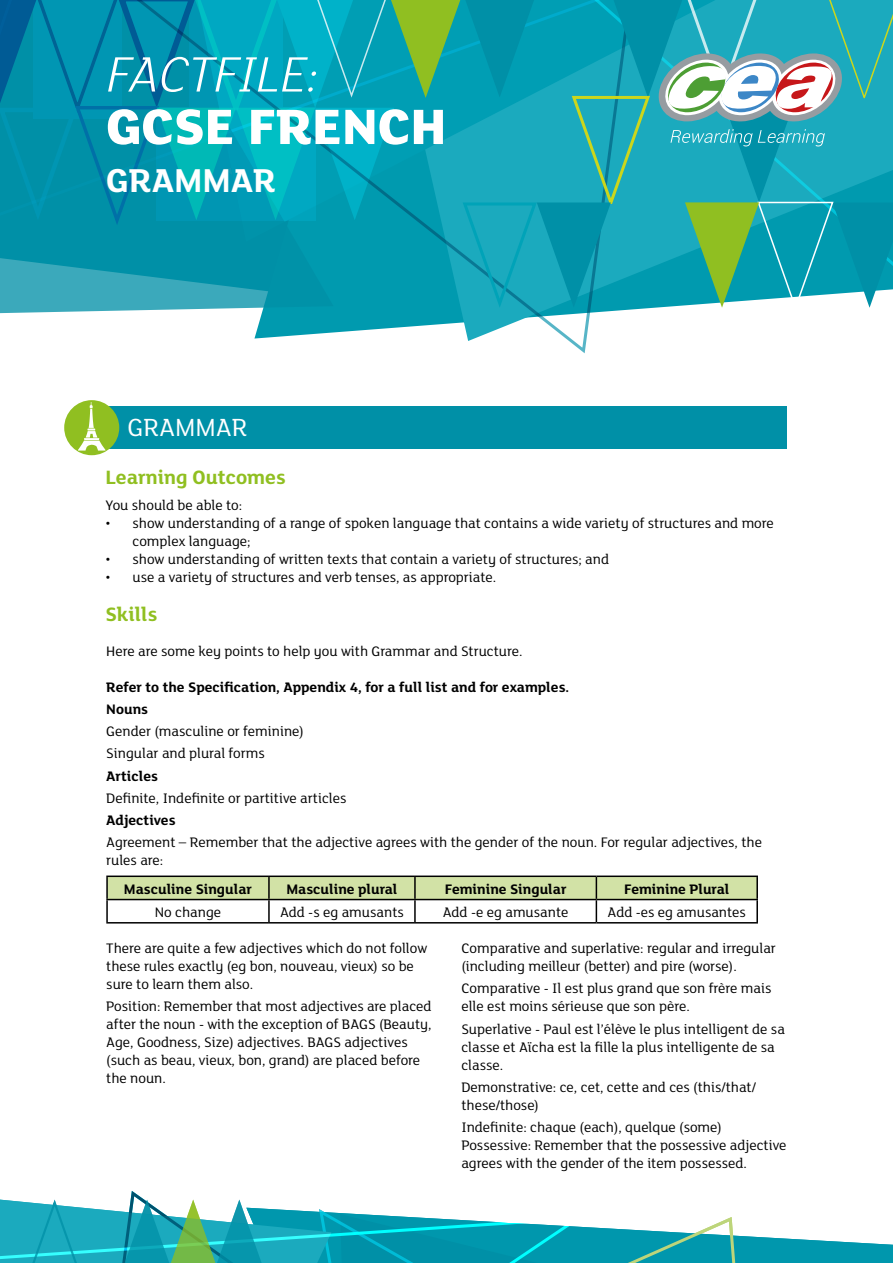
<style>
.page{position:relative;width:893px;height:1263px;background:#fff}
.page>*{position:absolute;margin:0;border:0;box-sizing:border-box;transform-origin:0 0}
.t1{font:800 54px "FS Lola";color:#fff}
.t2{font:italic 300 54px "FS Lola";color:#fff}
.t3{font:700 36px "FS Lola";color:#fff}
.t4{font:27px "FS Lola";color:#fff}
.t5{font:700 21px "FS Lola";color:#90bf21}
.t6{font:15px/18px "FS Lola";color:#000}
.t7{font:700 15px/22.2px "FS Lola";color:#000}
</style>
<div class="page">
<svg style="left:0;top:312px;width:598px;height:42px"></svg>
<svg style="left:0;top:0;width:893px;height:312px;background:#1aa2b2"></svg>
<div style="left:106px;top:406px;width:681px;height:42px;background:#0090a7"></div>
<div style="left:64px;top:400px;width:55px;height:55px;background:#90bf21;border-radius:50%"></div>
<svg style="left:78px;top:402px;width:28px;height:49px"></svg>
<svg style="left:0;top:1191px;width:893px;height:72px"></svg>
<hr style="left:106px;top:875px;width:163px;height:2px;background:#000">
<hr style="left:106px;top:877px;width:2px;height:22px;background:#000">
<hr style="left:269px;top:875px;width:146px;height:2px;background:#000">
<hr style="left:415px;top:875px;width:181px;height:2px;background:#000">
<hr style="left:596px;top:875px;width:162px;height:2px;background:#000">
<hr style="left:756px;top:877px;width:2px;height:22px;background:#000">
<hr style="left:106px;top:899px;width:163px;height:1px;background:#000">
<hr style="left:106px;top:900px;width:2px;height:22px;background:#000">
<hr style="left:596px;top:899px;width:162px;height:1px;background:#000">
<svg style="left:107px;top:876px;width:650px;height:46px"></svg>
<hr style="left:756px;top:900px;width:2px;height:22px;background:#000">
<hr style="left:106px;top:922px;width:163px;height:1px;background:#000">
<hr style="left:269px;top:922px;width:146px;height:1px;background:#000">
<hr style="left:415px;top:922px;width:181px;height:1px;background:#000">
<hr style="left:596px;top:922px;width:162px;height:1px;background:#000">
<h1 class="t2" style="left:106px;top:39px;width:214px">FACTFILE:</h1>
<h1 class="t1" style="left:106px;top:89px;width:342px">GCSE FRENCH</h1>
<h2 class="t3" style="left:106px;top:155px;width:171px">GRAMMAR</h2>
<h3 class="t4" style="left:128px;top:409px;width:122px">GRAMMAR</h3>
<h3 class="t5" style="left:105px;top:462px;width:182px">Learning Outcomes</h3>
<p class="t6" style="left:105px;top:495px;width:138px">You should be able to:</p>
<p class="t6" style="left:132px;top:513px;width:643px;text-indent:-27px">• show understanding of a range of spoken language that contains a wide variety of structures and more complex language;</p>
<p class="t6" style="left:105px;top:549px;width:505px">• show understanding of written texts that contain a variety of structures; and</p>
<p class="t6" style="left:105px;top:567px;width:392px">• use a variety of structures and verb tenses, as appropriate.</p>
<h3 class="t5" style="left:105px;top:600px;width:53px">Skills</h3>
<p class="t6" style="left:106px;top:641px;width:418px">Here are some key points to help you with Grammar and Structure.</p>
<p class="t7" style="left:106px;top:675px;width:464px">Refer to the Specification, Appendix 4, for a full list and for examples.<br>Nouns</p>
<p class="t6" style="left:106px;top:719px;width:199px;line-height:22.2px">Gender (masculine or feminine)<br>Singular and plural forms</p>
<p class="t7" style="left:106px;top:764px;width:53px">Articles</p>
<p class="t6" style="left:106px;top:788px;width:242px">Definite, Indefinite or partitive articles</p>
<p class="t7" style="left:106px;top:808px;width:71px">Adjectives</p>
<p class="t6" style="left:106px;top:833px;width:657px">Agreement – Remember that the adjective agrees with the gender of the noun. For regular adjectives, the rules are:</p>
<p class="t7" style="left:124px;top:877px;width:130px">Masculine Singular</p>
<p class="t7" style="left:286px;top:877px;width:113px">Masculine plural</p>
<p class="t7" style="left:445px;top:877px;width:123px">Feminine Singular</p>
<p class="t7" style="left:624px;top:877px;width:107px">Feminine Plural</p>
<p class="t6" style="left:155px;top:902px;width:68px">No change</p>
<p class="t6" style="left:280px;top:902px;width:125px">Add -s eg amusants</p>
<p class="t6" style="left:443px;top:902px;width:127px">Add -e eg amusante</p>
<p class="t6" style="left:608px;top:902px;width:140px">Add -es eg amusantes</p>
<p class="t6" style="left:106px;top:939px;width:322px">There are quite a few adjectives which do not follow these rules exactly (eg bon, nouveau, vieux) so be sure to learn them also.</p>
<p class="t6" style="left:106px;top:997px;width:327px">Position: Remember that most adjectives are placed after the noun - with the exception of BAGS (Beauty, Age, Goodness, Size) adjectives. BAGS adjectives (such as beau, vieux, bon, grand) are placed before the noun.</p>
<p class="t6" style="left:461px;top:939px;width:316px">Comparative and superlative: regular and irregular (including meilleur (better) and pire (worse).</p>
<p class="t6" style="left:461px;top:979px;width:312px">Comparative - Il est plus grand que son frère mais elle est moins sérieuse que son père.</p>
<p class="t6" style="left:461px;top:1019px;width:325px">Superlative - Paul est l’élève le plus intelligent de sa classe et Aïcha est la fille la plus intelligente de sa classe.</p>
<p class="t6" style="left:461px;top:1077px;width:296px">Demonstrative: ce, cet, cette and ces (this/that/ these/those)</p>
<p class="t6" style="left:461px;top:1118px;width:327px">Indefinite: chaque (each), quelque (some)<br>Possessive: Remember that the possessive adjective agrees with the gender of the item possessed.</p>
</div>
